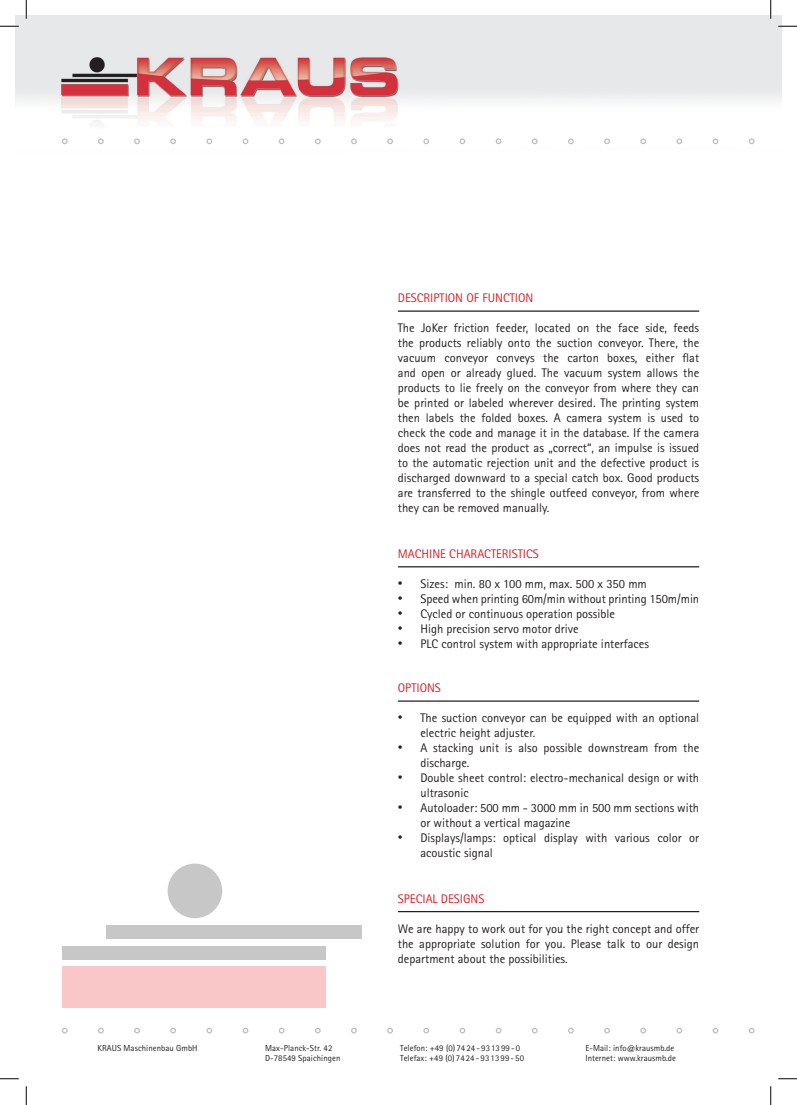
<style>
.page{position:relative;width:797px;height:1105px;background:#fff}
.page>*{position:absolute;margin:0;border:0;box-sizing:border-box;transform-origin:0 0}
.t1{font:12.5px/15px "Rotis Sans Serif";color:#231f20}
.t2{font:12.5px "Rotis Sans Serif";color:#d1232a}
.t3{font:8.75px "Rotis Sans Serif";letter-spacing:.005em;color:#231f20}
.s1{font-family:"Arial";font-size:13.75px}
</style>
<div class="page">
<hr style="left:398px;top:310px;width:301px;height:2px;background:#231f20">
<hr style="left:398px;top:700px;width:301px;height:2px;background:#231f20">
<hr style="left:398px;top:911px;width:301px;height:1px;background:#231f20">
<hr style="left:398px;top:566px;width:301px;height:1px;background:#231f20">
<div style="left:62px;top:966px;width:263px;height:42px;background:#fac7c8"></div>
<div style="left:106px;top:925px;width:256px;height:13px;background:#c8c7c7"></div>
<div style="left:62px;top:946px;width:264px;height:13px;background:#c8c7c7"></div>
<div style="left:168px;top:863px;width:54px;height:55px;background:#c8c7c7;border-radius:50%"></div>
<svg style="left:62px;top:1028px;width:6px;height:5px"></svg>
<svg style="left:98px;top:1028px;width:6px;height:5px"></svg>
<svg style="left:134px;top:1028px;width:6px;height:5px"></svg>
<svg style="left:170px;top:1028px;width:6px;height:5px"></svg>
<svg style="left:206px;top:1028px;width:6px;height:5px"></svg>
<svg style="left:242px;top:1028px;width:6px;height:5px"></svg>
<svg style="left:279px;top:1028px;width:5px;height:5px"></svg>
<svg style="left:315px;top:1028px;width:6px;height:5px"></svg>
<svg style="left:351px;top:1028px;width:6px;height:5px"></svg>
<svg style="left:387px;top:1028px;width:6px;height:5px"></svg>
<svg style="left:423px;top:1028px;width:6px;height:5px"></svg>
<svg style="left:459px;top:1028px;width:6px;height:5px"></svg>
<svg style="left:495px;top:1028px;width:6px;height:5px"></svg>
<svg style="left:532px;top:1028px;width:5px;height:5px"></svg>
<svg style="left:568px;top:1028px;width:6px;height:5px"></svg>
<svg style="left:604px;top:1028px;width:6px;height:5px"></svg>
<svg style="left:640px;top:1028px;width:6px;height:5px"></svg>
<svg style="left:676px;top:1028px;width:6px;height:5px"></svg>
<svg style="left:712px;top:1028px;width:6px;height:5px"></svg>
<svg style="left:748px;top:1028px;width:6px;height:5px"></svg>
<img style="left:16px;top:16px;width:765px;height:129px">
<svg style="left:62px;top:138px;width:6px;height:6px"></svg>
<svg style="left:98px;top:138px;width:6px;height:6px"></svg>
<svg style="left:134px;top:138px;width:6px;height:6px"></svg>
<svg style="left:170px;top:138px;width:6px;height:6px"></svg>
<svg style="left:206px;top:138px;width:6px;height:6px"></svg>
<svg style="left:242px;top:138px;width:6px;height:6px"></svg>
<svg style="left:279px;top:138px;width:5px;height:6px"></svg>
<svg style="left:315px;top:138px;width:6px;height:6px"></svg>
<svg style="left:351px;top:138px;width:6px;height:6px"></svg>
<svg style="left:387px;top:138px;width:6px;height:6px"></svg>
<svg style="left:423px;top:138px;width:6px;height:6px"></svg>
<svg style="left:459px;top:138px;width:6px;height:6px"></svg>
<svg style="left:495px;top:138px;width:6px;height:6px"></svg>
<svg style="left:532px;top:138px;width:5px;height:6px"></svg>
<svg style="left:568px;top:138px;width:6px;height:6px"></svg>
<svg style="left:604px;top:138px;width:6px;height:6px"></svg>
<svg style="left:640px;top:138px;width:6px;height:6px"></svg>
<svg style="left:676px;top:138px;width:6px;height:6px"></svg>
<svg style="left:712px;top:138px;width:6px;height:6px"></svg>
<svg style="left:748px;top:138px;width:6px;height:6px"></svg>
<svg style="left:0;top:25px;width:19px;height:2px"></svg>
<svg style="left:778px;top:25px;width:19px;height:2px"></svg>
<svg style="left:0;top:1078px;width:19px;height:1px"></svg>
<svg style="left:778px;top:1078px;width:19px;height:1px"></svg>
<svg style="left:25px;top:0;width:2px;height:19px"></svg>
<svg style="left:25px;top:1086px;width:2px;height:19px"></svg>
<svg style="left:770px;top:0;width:1px;height:19px"></svg>
<svg style="left:770px;top:1086px;width:1px;height:19px"></svg>
<p class="t2" style="left:398px;top:291px;width:137px">DESCRIPTION OF FUNCTION</p>
<p class="t1" style="left:398px;top:321px;width:303px;text-align:justify">The JoKer friction feeder, located on the face side, feeds the products reliably onto the suction conveyor. There, the vacuum conveyor conveys the carton boxes, either flat and open or already glued. The vacuum system allows the products to lie freely on the conveyor from where they can be printed or labeled wherever desired. The printing system then labels the folded boxes. A camera system is used to check the code and manage it in the database. If the camera does not read the product as „correct“, an impulse is issued to the automatic rejection unit and the defective product is discharged downward to a special catch box. Good products are transferred to the shingle outfeed conveyor, from where they can be removed manually.</p>
<p class="t2" style="left:398px;top:546px;width:142px">MACHINE CHARACTERISTICS</p>
<p class="t1" style="left:398px;top:576px;width:250px"><span class="s1">•</span> Sizes: min. 80 x 100 mm, max. 500 x 350 mm</p>
<p class="t1" style="left:398px;top:591px;width:303px"><span class="s1">•</span> Speed when printing 60m/min without printing 150m/min</p>
<p class="t1" style="left:398px;top:606px;width:219px"><span class="s1">•</span> Cycled or continuous operation possible</p>
<p class="t1" style="left:398px;top:621px;width:182px"><span class="s1">•</span> High precision servo motor drive</p>
<p class="t1" style="left:398px;top:636px;width:253px"><span class="s1">•</span> PLC control system with appropriate interfaces</p>
<p class="t2" style="left:398px;top:681px;width:45px">OPTIONS</p>
<p class="t1" style="left:420px;top:711px;width:280px;text-indent:-22px"><span class="s1">•</span> The suction conveyor can be equipped with an optional electric height adjuster.</p>
<p class="t1" style="left:420px;top:741px;width:280px;text-indent:-22px"><span class="s1">•</span> A stacking unit is also possible downstream from the discharge.</p>
<p class="t1" style="left:420px;top:771px;width:280px;text-indent:-22px"><span class="s1">•</span> Double sheet control: electro-mechanical design or with ultrasonic</p>
<p class="t1" style="left:420px;top:801px;width:280px;text-indent:-22px"><span class="s1">•</span> Autoloader: 500 mm - 3000 mm in 500 mm sections with or without a vertical magazine</p>
<p class="t1" style="left:420px;top:831px;width:280px;text-indent:-22px"><span class="s1">•</span> Displays/lamps: optical display with various color or acoustic signal</p>
<p class="t2" style="left:398px;top:891px;width:88px">SPECIAL DESIGNS</p>
<p class="t1" style="left:398px;top:921px;width:303px;text-align:justify">We are happy to work out for you the right concept and offer the appropriate solution for you. Please talk to our design department about the possibilities.</p>
<p class="t3" style="left:98px;top:1043px;width:101px">KRAUS Maschinenbau GmbH</p>
<p class="t3" style="left:265px;top:1043px;width:69px">Max-Planck-Str. 42</p>
<p class="t3" style="left:400px;top:1043px;width:121px">Telefon: +49 (0) 74 24 - 93 13 99 - 0</p>
<p class="t3" style="left:585px;top:1043px;width:90px">E-Mail: info@krausmb.de</p>
<p class="t3" style="left:265px;top:1053px;width:77px">D-78549 Spaichingen</p>
<p class="t3" style="left:400px;top:1053px;width:125px">Telefax: +49 (0) 74 24 - 93 13 99 - 50</p>
<p class="t3" style="left:585px;top:1053px;width:92px">Internet: www.krausmb.de</p>
</div>
